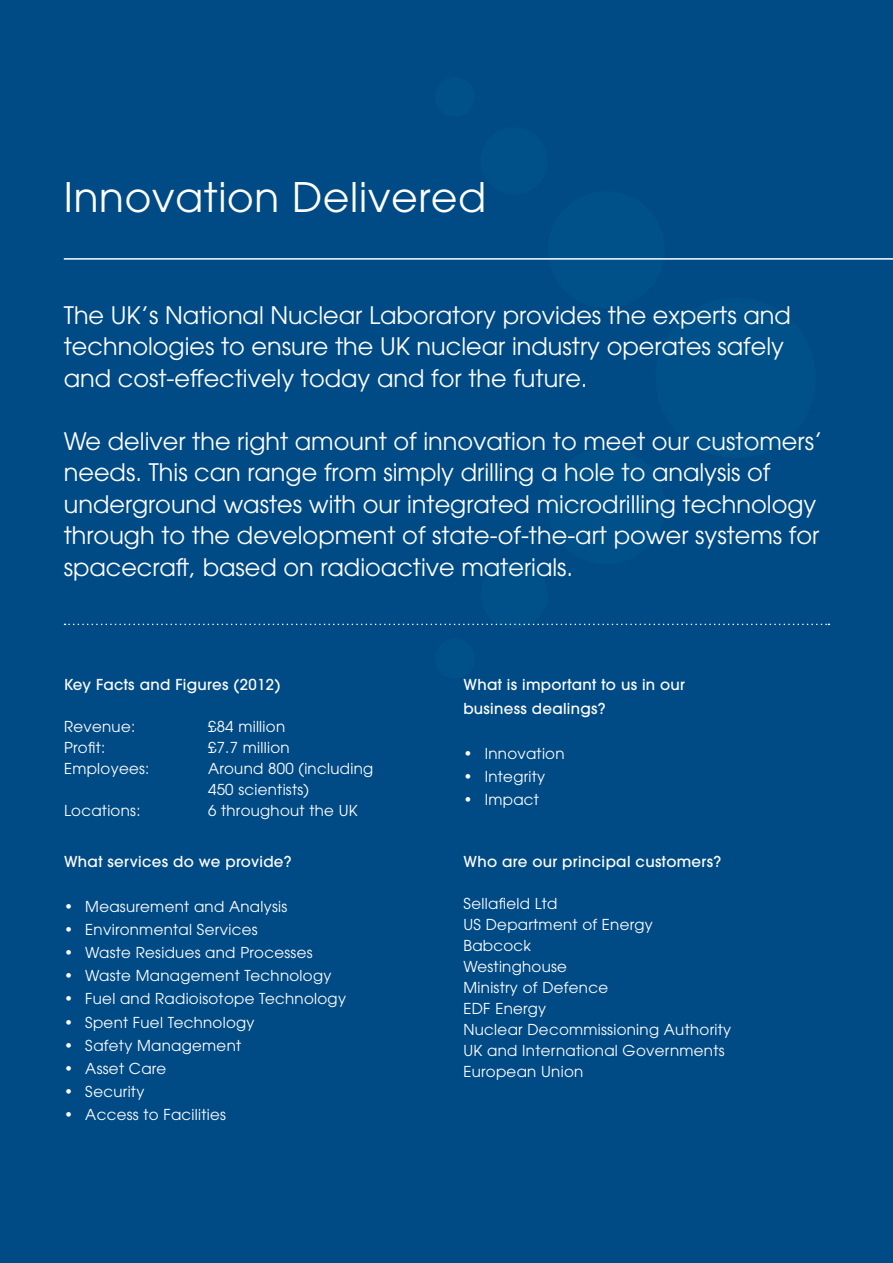
<style>
.page{position:relative;width:893px;height:1263px;background:#004b85}
.page>*{position:absolute;margin:0;border:0;box-sizing:border-box;transform-origin:0 0}
.t1{font:40.5px "ITC Avant Garde Std";letter-spacing:.02em;color:#fff}
.t2{font:24px/31.5px "ITC Avant Garde Std";color:#fff}
.t3{font:15px/21px "ITC Avant Garde Std";letter-spacing:.02em;color:#fff}
.t4{font:500 15px/24px "ITC Avant Garde Std";letter-spacing:.02em;color:#fff}
</style>
<div class="page">
<div style="left:655px;top:298px;width:161px;height:160px;background:#005089;border-radius:50%"></div>
<div style="left:548px;top:447px;width:117px;height:117px;background:#005089;border-radius:50%"></div>
<div style="left:480px;top:561px;width:68px;height:67px;background:#005089;border-radius:50%"></div>
<div style="left:435px;top:639px;width:40px;height:40px;background:#005089;border-radius:50%"></div>
<div style="left:548px;top:191px;width:117px;height:117px;background:#005089;border-radius:50%"></div>
<div style="left:480px;top:127px;width:68px;height:68px;background:#005089;border-radius:50%"></div>
<div style="left:435px;top:77px;width:40px;height:40px;background:#005089;border-radius:50%"></div>
<hr style="left:64px;top:258px;width:829px;height:2px;background:#fff">
<svg style="left:65px;top:624px;width:764px;height:1px"></svg>
<h1 class="t1" style="left:64px;top:172px;width:424px">Innovation Delivered</h1>
<h2 class="t2" style="left:64px;top:299px;width:728px">The UK’s National Nuclear Laboratory provides the experts and technologies to ensure the UK nuclear industry operates safely and cost-effectively today and for the future.</h2>
<p class="t2" style="left:64px;top:425px;width:760px">We deliver the right amount of innovation to meet our customers’ needs. This can range from simply drilling a hole to analysis of underground wastes with our integrated microdrilling technology through to the development of state-of-the-art power systems for spacecraft, based on radioactive materials.</p>
<p class="t4" style="left:64px;top:672px;width:218px">Key Facts and Figures (2012)</p>
<p class="t3" style="left:64px;top:716px;width:73px">Revenue:</p>
<p class="t3" style="left:208px;top:716px;width:79px">£84 million</p>
<p class="t3" style="left:64px;top:737px;width:43px">Profit:</p>
<p class="t3" style="left:208px;top:737px;width:83px">£7.7 million</p>
<p class="t3" style="left:64px;top:758px;width:87px">Employees:</p>
<p class="t3" style="left:208px;top:758px;width:167px">Around 800 (including<br>450 scientists)</p>
<p class="t3" style="left:64px;top:800px;width:78px">Locations:</p>
<p class="t3" style="left:208px;top:800px;width:151px">6 throughout the UK</p>
<p class="t4" style="left:64px;top:849px;width:229px">What services do we provide?</p>
<p class="t3" style="left:64px;top:896px;width:225px">• Measurement and Analysis</p>
<p class="t3" style="left:64px;top:919px;width:195px">• Environmental Services</p>
<p class="t3" style="left:64px;top:942px;width:250px">• Waste Residues and Processes</p>
<p class="t3" style="left:64px;top:965px;width:269px">• Waste Management Technology</p>
<p class="t3" style="left:64px;top:988px;width:283px">• Fuel and Radioisotope Technology</p>
<p class="t3" style="left:64px;top:1011px;width:192px">• Spent Fuel Technology</p>
<p class="t3" style="left:64px;top:1034px;width:179px">• Safety Management</p>
<p class="t3" style="left:64px;top:1058px;width:104px">• Asset Care</p>
<p class="t3" style="left:64px;top:1081px;width:82px">• Security</p>
<p class="t3" style="left:64px;top:1104px;width:163px">• Access to Facilities</p>
<p class="t4" style="left:463px;top:672px;width:223px">What is important to us in our business dealings?</p>
<p class="t3" style="left:463px;top:743px;width:103px">• Innovation</p>
<p class="t3" style="left:463px;top:766px;width:83px">• Integrity</p>
<p class="t3" style="left:463px;top:789px;width:77px">• Impact</p>
<p class="t4" style="left:463px;top:849px;width:259px">Who are our principal customers?</p>
<p class="t3" style="left:463px;top:893px;width:269px">Sellafield Ltd<br>US Department of Energy<br>Babcock<br>Westinghouse<br>Ministry of Defence<br>EDF Energy<br>Nuclear Decommissioning Authority<br>UK and International Governments<br>European Union</p>
</div>
